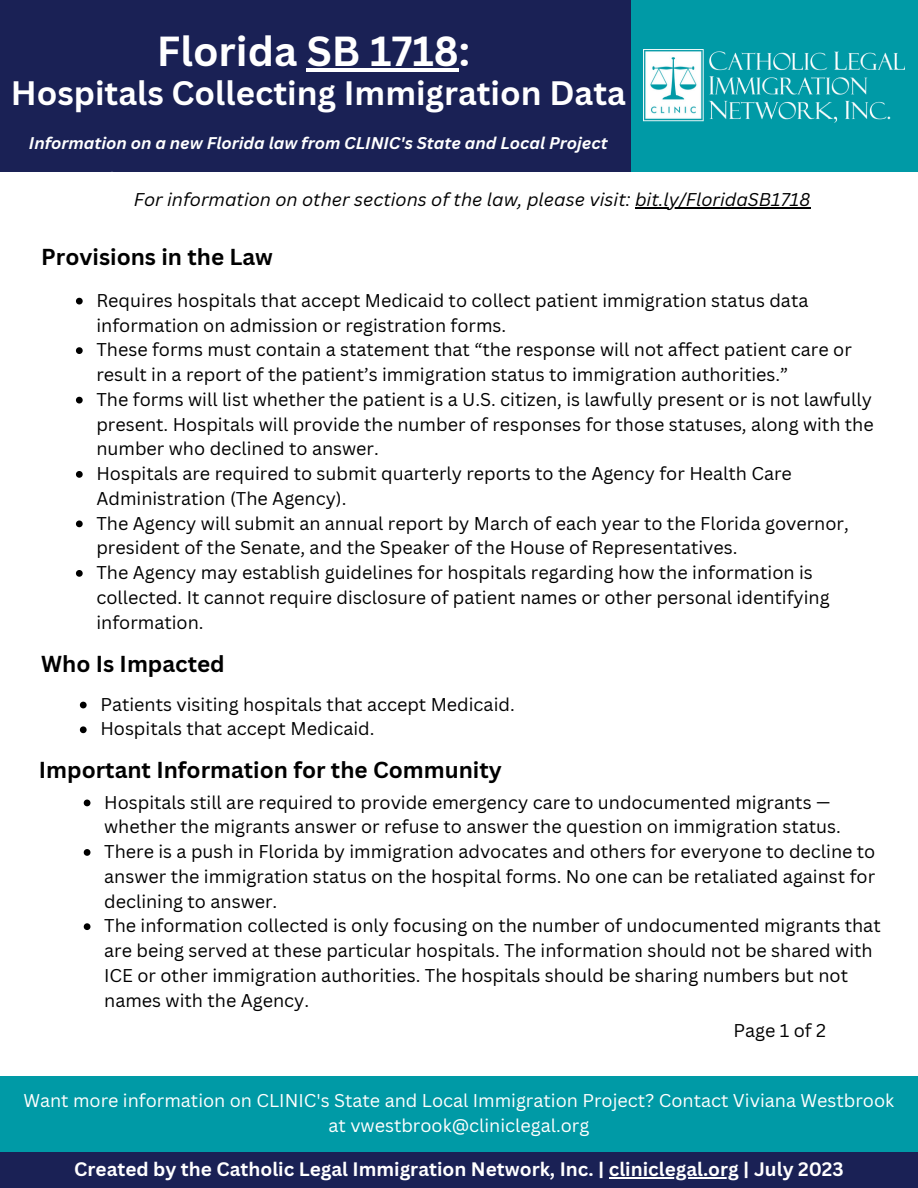
<style>
.page{position:relative;width:918px;height:1188px;background:#fff}
.page>*{position:absolute;margin:0;border:0;box-sizing:border-box;transform-origin:0 0}
.t1{font:700 40.95px "Canva Sans";color:#fff}
.t2{font:700 33px "Canva Sans";color:#fff}
.t3{font:700 22.5px "Canva Sans";color:#000}
.t4{font:700 19.05px "Canva Sans";color:#fff}
.t5{font:18px/24.8px "Canva Sans";color:#000}
.t6{font:18px/24.8px "Canva Sans";color:#fff;text-align:center}
.t7{font:italic 18px "Canva Sans";color:#000}
.t8{font:italic 700 16.5px "Canva Sans";color:#fff}
</style>
<div class="page">
<div style="left:0;top:0;width:637px;height:172px;background:#1a2155"></div>
<div style="left:0;top:1151px;width:918px;height:37px;background:#1a2155"></div>
<hr style="left:609px;top:1178px;width:130px;height:1px;background:#fff">
<div style="left:631px;top:0;width:287px;height:172px;background:#009aa6"></div>
<img style="left:644px;top:50px;width:261px;height:73px">
<div style="left:0;top:1077px;width:918px;height:75px;background:#009aa6"></div>
<hr style="left:307px;top:68px;width:152px;height:3px;background:#fff">
<svg style="left:76px;top:298px;width:7px;height:7px"></svg>
<svg style="left:75px;top:347px;width:8px;height:57px"></svg>
<svg style="left:75px;top:471px;width:8px;height:57px"></svg>
<svg style="left:76px;top:570px;width:7px;height:7px"></svg>
<svg style="left:79px;top:701px;width:8px;height:8px"></svg>
<svg style="left:80px;top:726px;width:7px;height:7px"></svg>
<hr style="left:635px;top:207px;width:175px;height:2px;background:#000">
<svg style="left:83px;top:799px;width:8px;height:57px"></svg>
<svg style="left:84px;top:923px;width:6px;height:7px"></svg>
<p class="t1" style="left:157px;top:22px;width:315px">Florida SB 1718:</p>
<p class="t2" style="left:11px;top:70px;width:617px">Hospitals Collecting Immigration Data</p>
<p class="t8" style="left:29px;top:131px;width:580px">Information on a new Florida law from CLINIC's State and Local Project</p>
<p class="t7" style="left:134px;top:187px;width:678px">For information on other sections of the law, please visit: bit.ly/FloridaSB1718</p>
<p class="t3" style="left:41px;top:241px;width:233px">Provisions in the Law</p>
<p class="t5" style="left:96px;top:287px;width:714px">Requires hospitals that accept Medicaid to collect patient immigration status data information on admission or registration forms.</p>
<p class="t5" style="left:96px;top:337px;width:757px">These forms must contain a statement that “the response will not affect patient care or result in a report of the patient’s immigration status to immigration authorities.”</p>
<p class="t5" style="left:96px;top:386px;width:779px;text-align:justify">The forms will list whether the patient is a U.S. citizen, is lawfully present or is not lawfully present. Hospitals will provide the number of responses for those statuses, along with the number who declined to answer.</p>
<p class="t5" style="left:96px;top:461px;width:697px">Hospitals are required to submit quarterly reports to the Agency for Health Care<br>Administration (The Agency).</p>
<p class="t5" style="left:96px;top:510px;width:754px">The Agency will submit an annual report by March of each year to the Florida governor, president of the Senate, and the Speaker of the House of Representatives.</p>
<p class="t5" style="left:96px;top:560px;width:735px">The Agency may establish guidelines for hospitals regarding how the information is collected. It cannot require disclosure of patient names or other personal identifying information.</p>
<p class="t3" style="left:41px;top:648px;width:185px">Who Is Impacted</p>
<p class="t5" style="left:100px;top:691px;width:416px">Patients visiting hospitals that accept Medicaid.</p>
<p class="t5" style="left:100px;top:716px;width:276px">Hospitals that accept Medicaid.</p>
<p class="t3" style="left:39px;top:754px;width:464px">Important Information for the Community</p>
<p class="t5" style="left:104px;top:789px;width:738px">Hospitals still are required to provide emergency care to undocumented migrants — whether the migrants answer or refuse to answer the question on immigration status.</p>
<p class="t5" style="left:104px;top:839px;width:773px;text-align:justify">There is a push in Florida by immigration advocates and others for everyone to decline to answer the immigration status on the hospital forms. No one can be retaliated against for declining to answer.</p>
<p class="t5" style="left:104px;top:913px;width:778px">The information collected is only focusing on the number of undocumented migrants that are being served at these particular hospitals. The information should not be shared with ICE or other immigration authorities. The hospitals should be sharing numbers but not names with the Agency.</p>
<p class="t5" style="left:733px;top:1017px;width:94px">Page 1 of 2</p>
<p class="t6" style="left:23px;top:1088px;width:872px">Want more information on CLINIC's State and Local Immigration Project? Contact Viviana Westbrook at vwestbrook@cliniclegal.org</p>
<p class="t4" style="left:74px;top:1156px;width:771px">Created by the Catholic Legal Immigration Network, Inc. | cliniclegal.org | July 2023</p>
</div>
